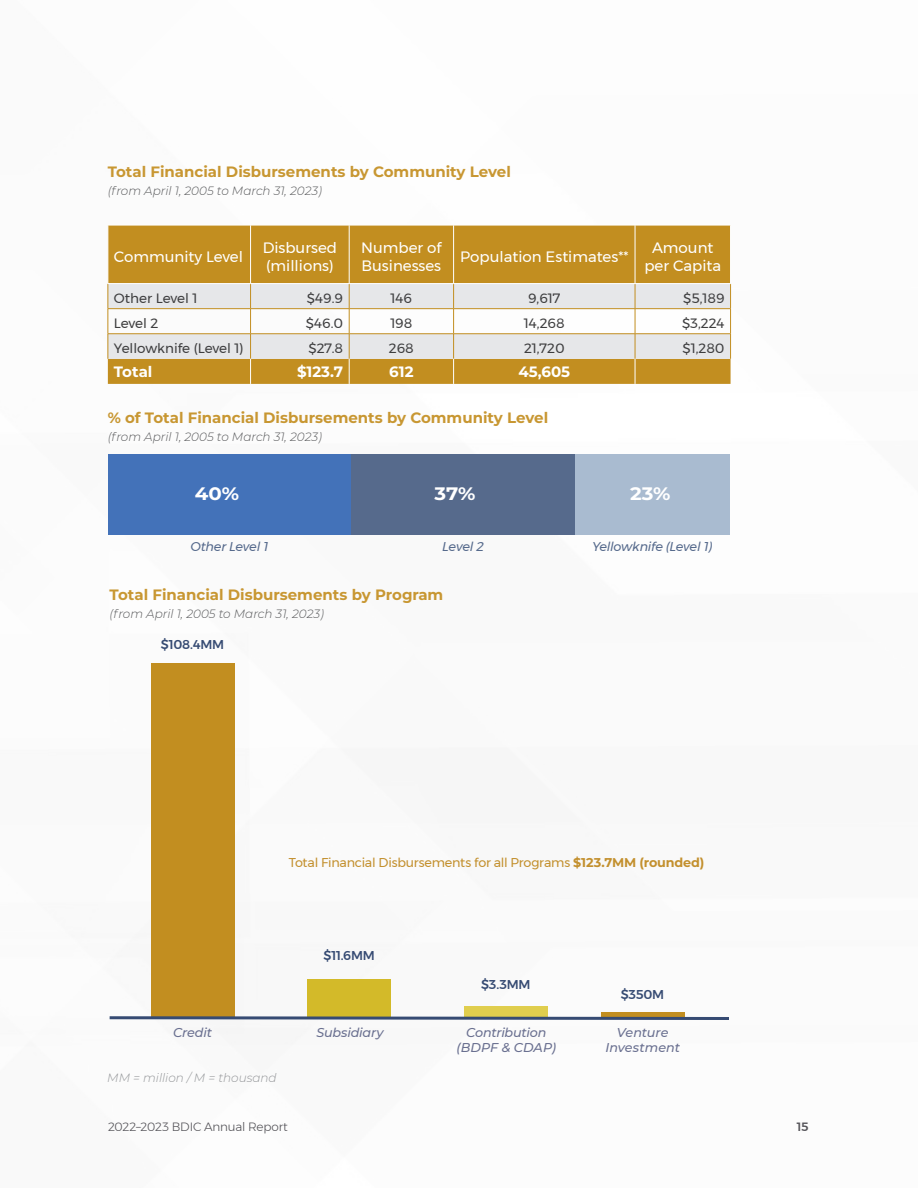
<style>
.page{position:relative;width:918px;height:1188px;background:#fff}
.page>*{position:absolute;margin:0;border:0;box-sizing:border-box;transform-origin:0 0}
.t1{font:700 18px "Montserrat";color:#fff;scale:1.09 1}
.Gold_Subheading{font:700 15px "Montserrat";color:#c89732}
.Chart_Header{font:15px/18px "Montserrat";color:#fff}
.Captions{font:700 15px "Montserrat";color:#c89732}
.Chart_Header-2{font:700 15px "Montserrat";color:#fff}
.Chart_Contents{font:13.5px "Montserrat";color:#3e3e3f}
.t2{font:12.75px "Montserrat";letter-spacing:-.015em;color:#c3902e}
.t3{font:italic 500 12.75px/15px "Montserrat";letter-spacing:-.015em;color:#6a7090;text-align:center}
.t4{font:italic 12.75px "Montserrat";letter-spacing:-.02em;color:#566a8c}
.t5{font:500 12.75px "Montserrat";letter-spacing:-.02em;color:#364b73}
.Captions-2{font:italic 300 12px "Montserrat";color:#57585a}
.Gold_Subheading-2{font:italic 300 12px "Montserrat";color:#57585a}
.t6{font:300 12px "Montserrat";letter-spacing:-.015em;color:#545358}
.Captions-3{font:italic 300 12px "Montserrat";color:#939598}
.t7{font:500 12px "Montserrat";color:#545358}
.s1{font-weight:700}
</style>
<div class="page">
<div style="left:108px;top:226px;width:623px;height:158px;background:#c28e20"></div>
<svg style="left:109px;top:284px;width:621px;height:75px;fill:#e6e7e9"></svg>
<hr style="left:108px;top:308px;width:143px;height:1px;background:#c28e20">
<hr style="left:251px;top:308px;width:98px;height:1px;background:#c28e20">
<hr style="left:349px;top:308px;width:105px;height:1px;background:#c28e20">
<hr style="left:454px;top:308px;width:181px;height:1px;background:#c28e20">
<hr style="left:635px;top:308px;width:96px;height:1px;background:#c28e20">
<hr style="left:108px;top:333px;width:143px;height:1px;background:#c28e20">
<svg style="left:108px;top:284px;width:1px;height:75px"></svg>
<hr style="left:251px;top:333px;width:98px;height:1px;background:#c28e20">
<hr style="left:349px;top:333px;width:105px;height:1px;background:#c28e20">
<hr style="left:454px;top:333px;width:181px;height:1px;background:#c28e20">
<hr style="left:635px;top:333px;width:96px;height:1px;background:#c28e20">
<svg style="left:730px;top:284px;width:1px;height:75px"></svg>
<svg style="left:635px;top:284px;width:1px;height:100px"></svg>
<svg style="left:453px;top:284px;width:1px;height:100px"></svg>
<svg style="left:250px;top:284px;width:1px;height:100px"></svg>
<svg style="left:349px;top:284px;width:1px;height:100px"></svg>
<hr style="left:108px;top:225px;width:1px;height:58px;background:#fff">
<hr style="left:730px;top:225px;width:1px;height:58px;background:#fff">
<hr style="left:108px;top:283px;width:143px;height:1px;background:#fff">
<hr style="left:635px;top:283px;width:96px;height:1px;background:#fff">
<hr style="left:635px;top:225px;width:1px;height:58px;background:#fff">
<hr style="left:454px;top:283px;width:181px;height:1px;background:#fff">
<hr style="left:453px;top:225px;width:1px;height:58px;background:#fff">
<hr style="left:349px;top:283px;width:105px;height:1px;background:#fff">
<hr style="left:250px;top:225px;width:1px;height:58px;background:#fff">
<hr style="left:349px;top:225px;width:1px;height:58px;background:#fff">
<hr style="left:251px;top:283px;width:98px;height:1px;background:#fff">
<div style="left:151px;top:664px;width:83px;height:354px;background:#c28e20"></div>
<div style="left:308px;top:980px;width:83px;height:38px;background:#d3ba29"></div>
<div style="left:464px;top:1007px;width:83px;height:10px;background:#e0ce4e"></div>
<div style="left:601px;top:1012px;width:83px;height:5px;background:#c28e20"></div>
<svg style="left:109px;top:1015px;width:620px;height:5px"></svg>
<div style="left:575px;top:454px;width:155px;height:80px;background:#a9bbd0"></div>
<div style="left:351px;top:454px;width:224px;height:80px;background:#566a8c"></div>
<div style="left:108px;top:454px;width:243px;height:80px;background:#4372b9"></div>
<p class="Gold_Subheading" style="left:108px;top:162px;width:405px">Total Financial Disbursements by Community Level</p>
<p class="Captions-2" style="left:108px;top:182px;width:216px">(from April 1, 2005 to March 31, 2023)</p>
<p class="Chart_Header" style="left:114px;top:247px;width:131px">Community Level</p>
<p class="Chart_Header" style="left:263px;top:238px;width:76px">Disbursed (millions)</p>
<p class="Chart_Header" style="left:361px;top:238px;width:82px">Number of<br>Businesses</p>
<p class="Chart_Header" style="left:460px;top:247px;width:170px">Population Estimates**</p>
<p class="Chart_Header" style="left:644px;top:238px;width:78px;text-align:center">Amount per Capita</p>
<p class="Chart_Contents" style="left:114px;top:288px;width:85px">Other Level 1</p>
<p class="Chart_Contents" style="left:307px;top:288px;width:38px">$49.9</p>
<p class="Chart_Contents" style="left:391px;top:288px;width:23px">146</p>
<p class="Chart_Contents" style="left:528px;top:288px;width:34px">9,617</p>
<p class="Chart_Contents" style="left:683px;top:288px;width:43px">$5,189</p>
<p class="Chart_Contents" style="left:114px;top:313px;width:46px">Level 2</p>
<p class="Chart_Contents" style="left:306px;top:313px;width:39px">$46.0</p>
<p class="Chart_Contents" style="left:390px;top:313px;width:24px">198</p>
<p class="Chart_Contents" style="left:524px;top:313px;width:42px">14,268</p>
<p class="Chart_Contents" style="left:682px;top:313px;width:44px">$3,224</p>
<p class="Chart_Contents" style="left:114px;top:338px;width:131px">Yellowknife (Level 1)</p>
<p class="Chart_Contents" style="left:308px;top:338px;width:36px">$27.8</p>
<p class="Chart_Contents" style="left:389px;top:338px;width:26px">268</p>
<p class="Chart_Contents" style="left:524px;top:338px;width:42px">21,720</p>
<p class="Chart_Contents" style="left:683px;top:338px;width:44px">$1,280</p>
<p class="Chart_Header-2" style="left:114px;top:361px;width:40px">Total</p>
<p class="Chart_Header-2" style="left:297px;top:361px;width:48px">$123.7</p>
<p class="Chart_Header-2" style="left:389px;top:361px;width:26px">612</p>
<p class="Chart_Header-2" style="left:518px;top:361px;width:53px">45,605</p>
<p class="Gold_Subheading" style="left:108px;top:408px;width:442px">% of Total Financial Disbursements by Community Level</p>
<p class="Gold_Subheading-2" style="left:108px;top:429px;width:216px">(from April 1, 2005 to March 31, 2023)</p>
<h1 class="t1" style="left:195px;top:482px;width:42px">40%</h1>
<h1 class="t1" style="left:434px;top:482px;width:39px">37%</h1>
<h1 class="t1" style="left:630px;top:481px;width:39px">23%</h1>
<p class="t4" style="left:190px;top:537px;width:80px">Other Level 1</p>
<p class="t4" style="left:442px;top:537px;width:44px">Level 2</p>
<p class="t4" style="left:592px;top:537px;width:122px">Yellowknife (Level 1)</p>
<p class="Captions" style="left:110px;top:585px;width:335px">Total Financial Disbursements by Program</p>
<p class="Captions-2" style="left:110px;top:606px;width:216px">(from April 1, 2005 to March 31, 2023)</p>
<p class="t5" style="left:161px;top:635px;width:65px">$108.4MM</p>
<p class="t2" style="left:289px;top:853px;width:417px">Total Financial Disbursements for all Programs <span class="s1">$123.7MM (rounded)</span></p>
<p class="t5" style="left:323px;top:945px;width:53px">$11.6MM</p>
<p class="t5" style="left:481px;top:974px;width:51px">$3.3MM</p>
<p class="t5" style="left:621px;top:985px;width:45px">$350M</p>
<p class="t3" style="left:173px;top:1025px;width:40px">Credit</p>
<p class="t3" style="left:317px;top:1025px;width:69px">Subsidiary</p>
<p class="t3" style="left:466px;top:1025px;width:82px">Contribution</p>
<p class="t3" style="left:457px;top:1040px;width:101px">(BDPF &amp; CDAP)</p>
<p class="Captions-3" style="left:107px;top:1070px;width:171px">MM = million / M = thousand</p>
<p class="t3" style="left:605px;top:1025px;width:76px">Venture<br>Investment</p>
<p class="t6" style="left:108px;top:1118px;width:181px">2022–2023 BDIC Annual Report</p>
<p class="t7" style="left:797px;top:1117px;width:13px">15</p>
</div>
